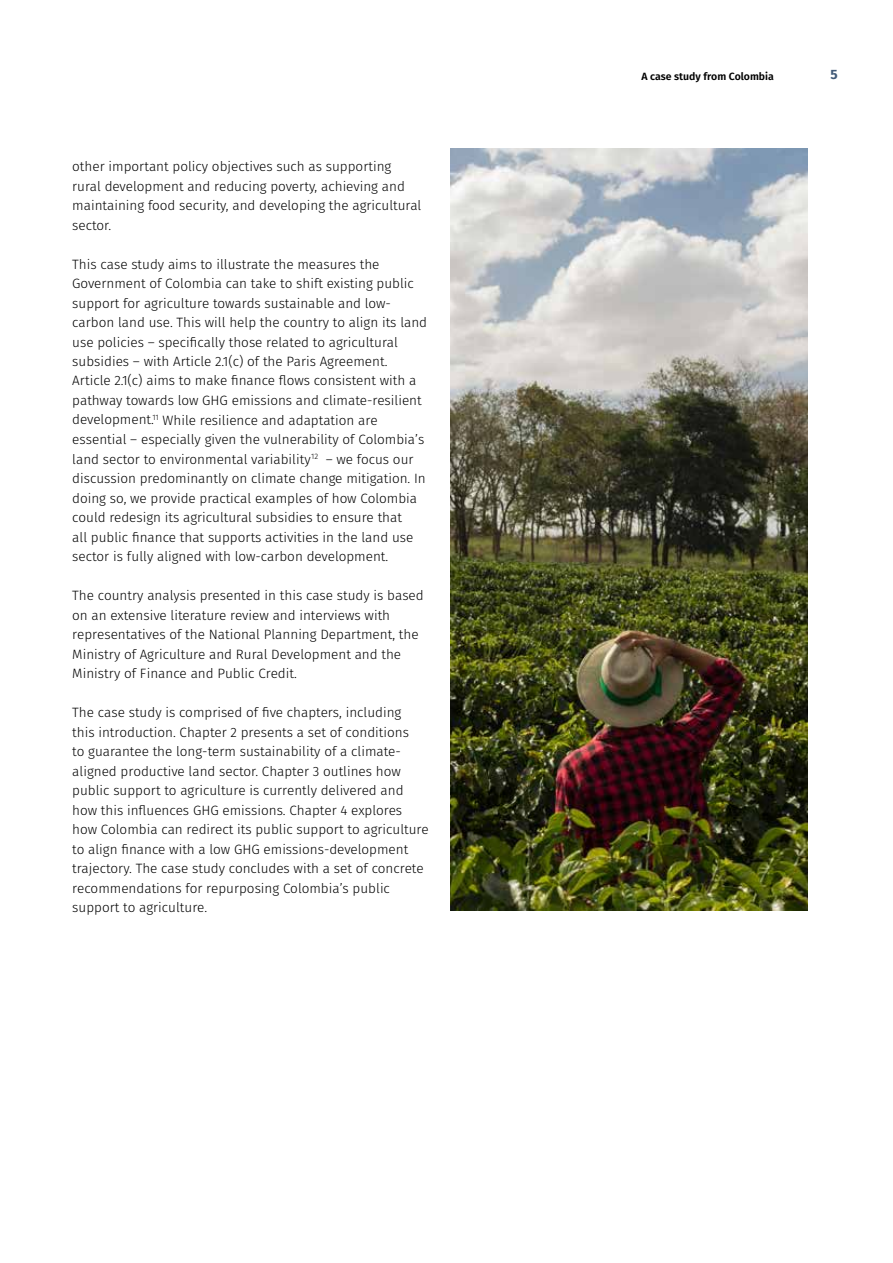
<style>
.page{position:relative;width:893px;height:1263px;background:#fff}
.page>*{position:absolute;margin:0;border:0;box-sizing:border-box;transform-origin:0 0}
.t1{font:300 13.5px/19.5px "Fira Sans";color:#000}
.t2{font:700 13.5px "Fira Sans";color:#415a78}
.t3{font:600 10.5px "Fira Sans";color:#000}
</style>
<div class="page">
<img style="left:450px;top:149px;width:358px;height:761px">
<p class="t1" style="left:72px;top:158px;width:351px">other important policy objectives such as supporting rural development and reducing poverty, achieving and maintaining food security, and developing the agricultural sector.</p>
<p class="t1" style="left:72px;top:255px;width:356px">This case study aims to illustrate the measures the Government of Colombia can take to shift existing public support for agriculture towards sustainable and low&shy;carbon land use. This will help the country to align its land use policies – specifically those related to agricultural subsidies – with Article 2.1(c) of the Paris Agreement.<br>Article 2.1(c) aims to make finance flows consistent with a pathway towards low GHG emissions and climate-resilient development.<sup>11</sup> While resilience and adaptation are essential – especially given the vulnerability of Colombia’s land sector to environmental variability<sup>12</sup> – we focus our discussion predominantly on climate change mitigation. In doing so, we provide practical examples of how Colombia could redesign its agricultural subsidies to ensure that<br>all public finance that supports activities in the land use sector is fully aligned with low-carbon development.</p>
<p class="t1" style="left:72px;top:587px;width:353px">The country analysis presented in this case study is based on an extensive literature review and interviews with representatives of the National Planning Department, the Ministry of Agriculture and Rural Development and the Ministry of Finance and Public Credit.</p>
<p class="t1" style="left:72px;top:703px;width:358px">The case study is comprised of five chapters, including<br>this introduction. Chapter 2 presents a set of conditions<br>to guarantee the long-term sustainability of a climate&shy;aligned productive land sector. Chapter 3 outlines how public support to agriculture is currently delivered and how this influences GHG emissions. Chapter 4 explores how Colombia can redirect its public support to agriculture to align finance with a low GHG emissions-development trajectory. The case study concludes with a set of concrete recommendations for repurposing Colombia’s public support to agriculture.</p>
<p class="t3" style="left:641px;top:69px;width:134px">A case study from Colombia</p>
<p class="t2" style="left:830px;top:64px;width:9px">5</p>
</div>
